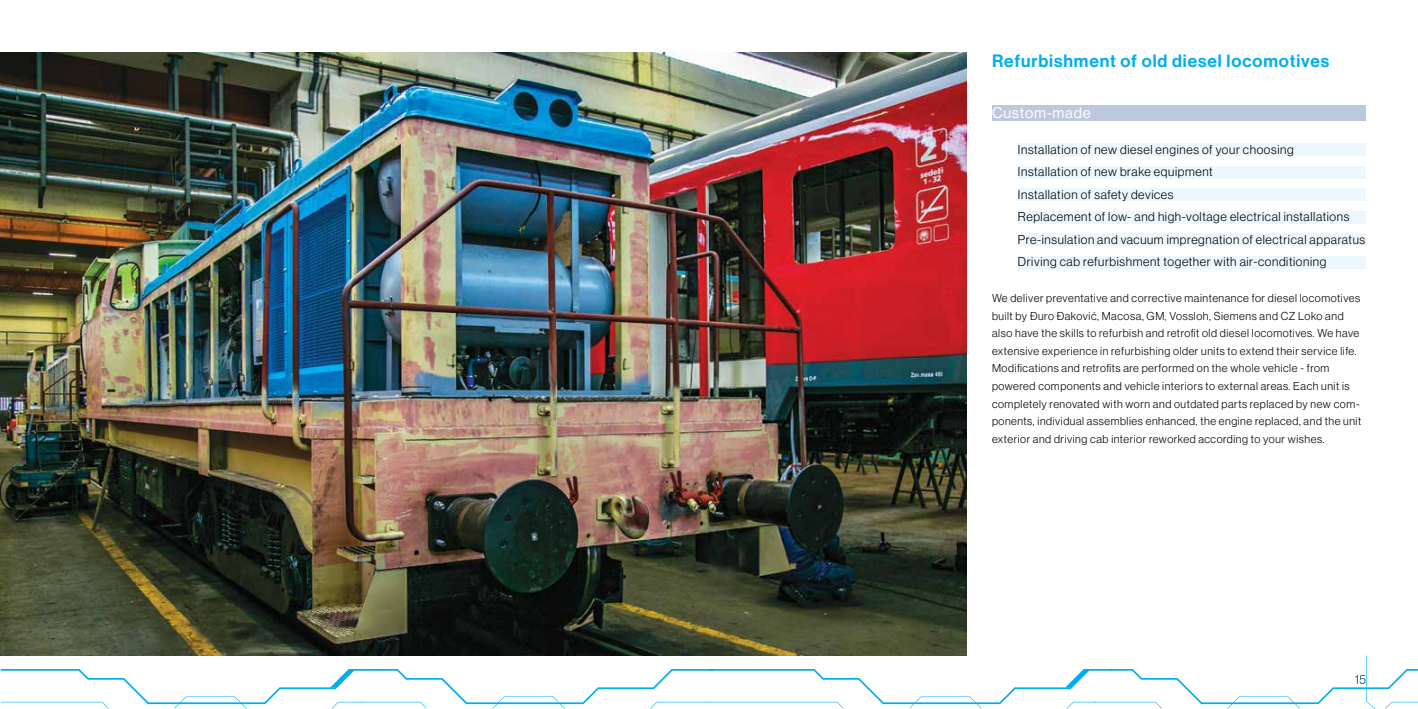
<style>
.page{position:relative;width:1418px;height:709px;background:#fff}
.page>*{position:absolute;margin:0;border:0;box-sizing:border-box;transform-origin:0 0}
.t1{font:17.5px "Neue Haas Display Mediu";letter-spacing:.05em;color:#00aeef}
.t2{font:15px "Neue Haas Display";letter-spacing:.05em;color:#fff}
.t3{font:300 12.5px/22.5px "Neue Haas Display";letter-spacing:.05em;color:#000}
.t4{font:300 11.25px/17.5px "Neue Haas Display";letter-spacing:.05em;color:#000}
</style>
<div class="page">
<img style="left:1px;top:53px;width:965px;height:602px">
<svg style="left:1px;top:655px;width:1416px;height:53px"></svg>
<div style="left:992px;top:105px;width:373px;height:15px;background:#bdc8dd"></div>
<div style="left:1018px;top:143px;width:347px;height:13px;background:#ecf8fe"></div>
<div style="left:1018px;top:166px;width:347px;height:12px;background:#ecf8fe"></div>
<div style="left:1018px;top:188px;width:347px;height:13px;background:#ecf8fe"></div>
<div style="left:1018px;top:211px;width:347px;height:12px;background:#ecf8fe"></div>
<div style="left:1018px;top:233px;width:347px;height:13px;background:#ecf8fe"></div>
<div style="left:1018px;top:256px;width:347px;height:12px;background:#ecf8fe"></div>
<h1 class="t1" style="left:992px;top:51px;width:339px">Refurbishment of old diesel locomotives</h1>
<h2 class="t2" style="left:992px;top:104px;width:100px">Custom-made</h2>
<p class="t3" style="left:1018px;top:138px;width:348px">Installation of new diesel engines of your choosing<br>Installation of new brake equipment<br>Installation of safety devices<br>Replacement of low- and high-voltage electrical installations Pre-insulation and vacuum impregnation of electrical apparatus Driving cab refurbishment together with air-conditioning</p>
<p class="t4" style="left:992px;top:290px;width:371px">We deliver preventative and corrective maintenance for diesel locomotives built by Đuro Đaković, Macosa, GM, Vossloh, Siemens and CZ Loko and also have the skills to refurbish and retrofit old diesel locomotives. We have extensive experience in refurbishing older units to extend their service life.<br>Modifications and retrofits are performed on the whole vehicle - from powered components and vehicle interiors to external areas. Each unit is completely renovated with worn and outdated parts replaced by new com&shy;ponents, individual assemblies enhanced, the engine replaced, and the unit exterior and driving cab interior reworked according to your wishes.</p>
</div>
